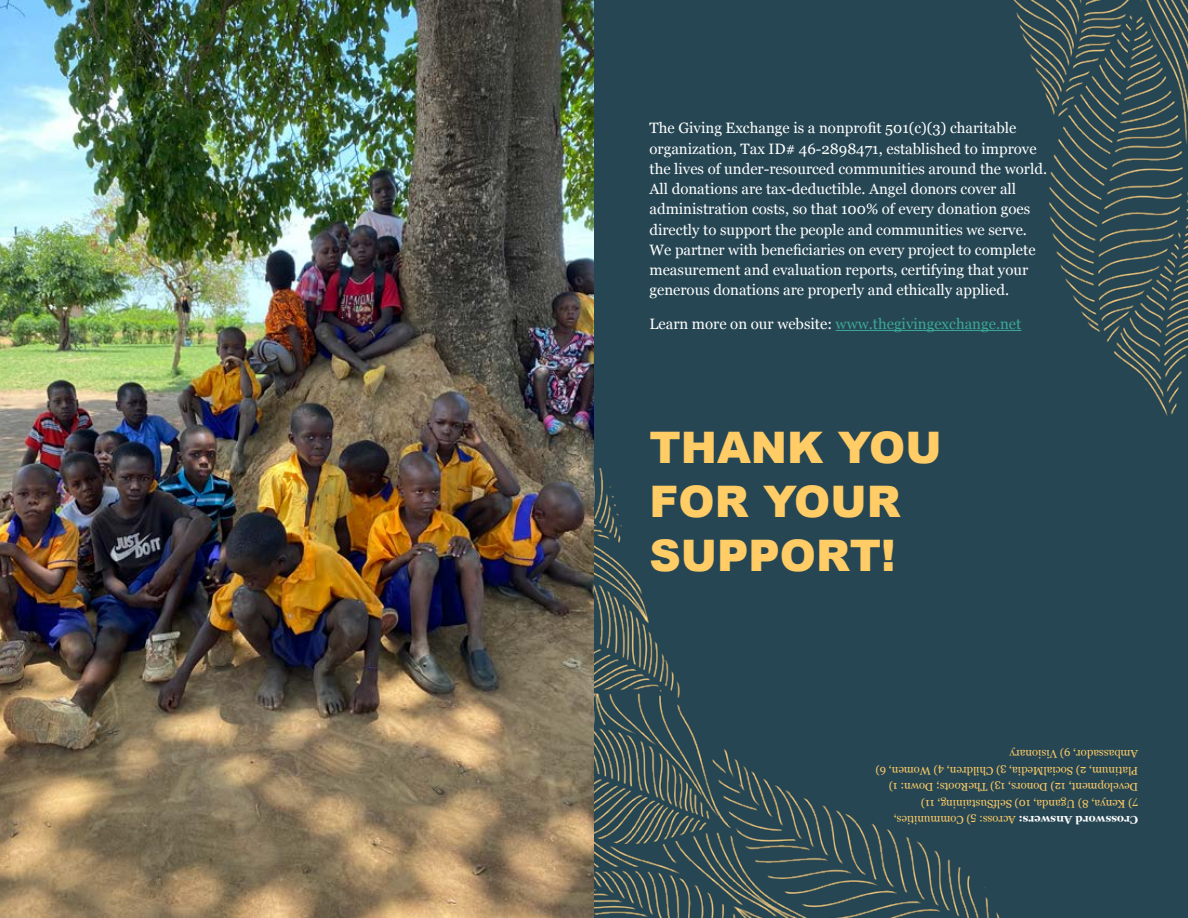
<style>
.page{position:relative;width:1188px;height:918px;background:#fff}
.page>*{position:absolute;margin:0;border:0;box-sizing:border-box;transform-origin:0 0}
.t1{font:900 43.5px/54px "Arial";color:#fc6}
.t2{font:15px/20.2px "Georgia";color:#fff}
.t3{font:15px "Georgia";color:#3ba898}
.t4{font:11.25px/16.5px "Georgia";color:#fc6}
.s1{color:#fff}
.s2{font-weight:700;color:#fff}
</style>
<div class="page">
<div style="left:594px;top:0;width:594px;height:918px;background:#264653"></div>
<img style="left:594px;top:468px;width:406px;height:450px">
<img style="left:1013px;top:0;width:175px;height:416px">
<hr style="left:836px;top:330px;width:185px;height:1px;background:#3ba898">
<img style="left:0;top:0;width:594px;height:918px">
<p class="t2" style="left:650px;top:117px;width:399px">The Giving Exchange is a nonprofit 501(c)(3) charitable organization, Tax ID# 46-2898471, established to improve the lives of under-resourced communities around the world.<br>All donations are tax-deductible. Angel donors cover all administration costs, so that 100% of every donation goes directly to support the people and communities we serve.<br>We partner with beneficiaries on every project to complete measurement and evaluation reports, certifying that your generous donations are properly and ethically applied.</p>
<p class="t3" style="left:650px;top:313px;width:373px"><span class="s1">Learn more on our website:</span> www.thegivingexchange.net</p>
<h1 class="t1" style="left:650px;top:419px;width:294px">THANK YOU<br>FOR YOUR<br>SUPPORT!</h1>
<p class="t4" style="left:1138px;top:812px;width:264px;rotate:-180deg">7) Kenya, 8) Uganda, 10) SelfSustaining, 11)<br>Development, 12) Donors, 13) TheRoots; Down: 1)<br>Platinum, 2) SocialMedia, 3) Children, 4) Women, 6)<br>Ambassador, 9) Visionary</p>
<p class="t4" style="left:1138px;top:829px;width:246px;rotate:-180deg"><span class="s2">Crossword Answers:</span> Across: 5) Communities,</p>
</div>
